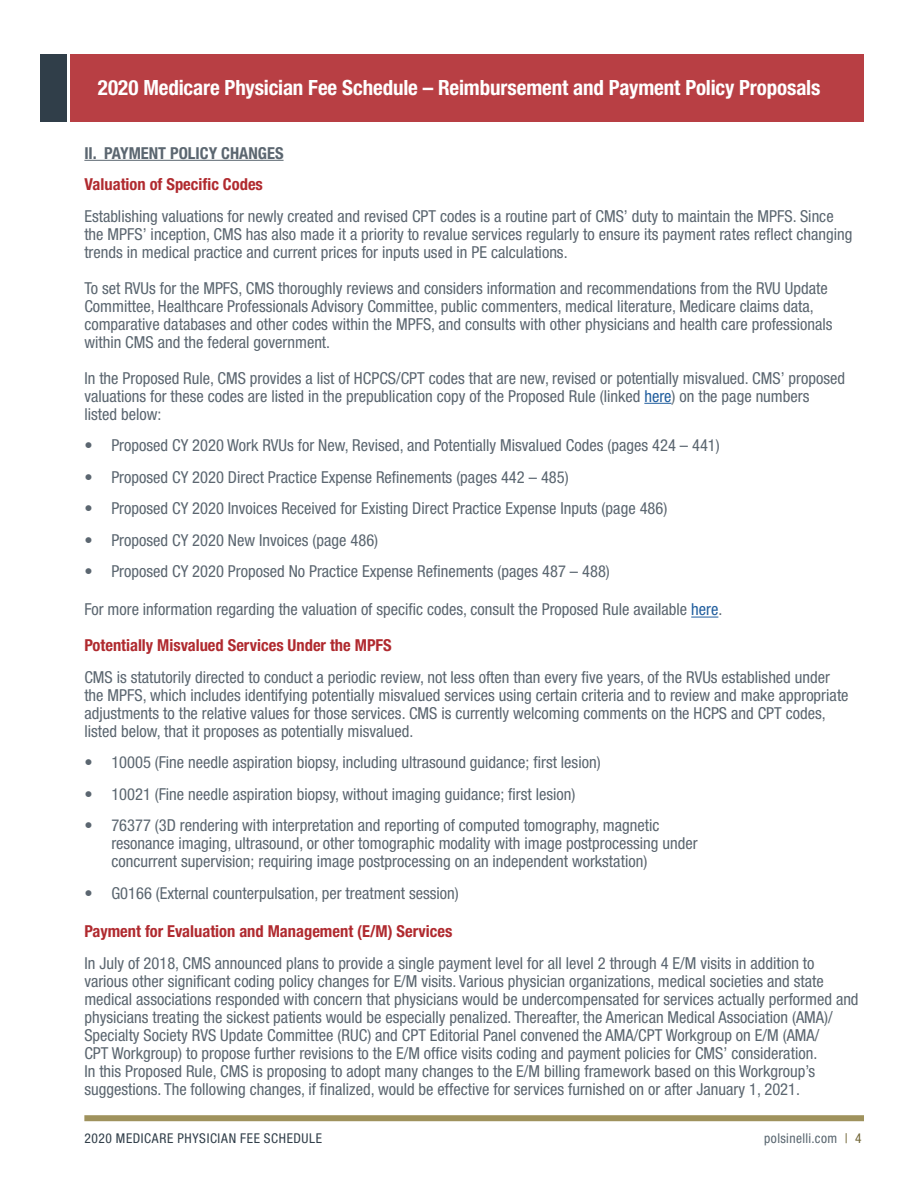
<style>
.page{position:relative;width:918px;height:1188px;background:#fff}
.page>*{position:absolute;margin:0;border:0;box-sizing:border-box;transform-origin:0 0}
.t1{font:700 condensed 21px "Helvetica Neue LT Std";letter-spacing:-.005em;color:#fff}
.t2{font:condensed 16.5px/18px "Helvetica Neue LT Std";color:#5b6670}
.t3{font:700 condensed 16.5px "Helvetica Neue LT Std";color:#b02a2f}
.t4{font:700 condensed 16.5px "Helvetica Neue LT Std";color:#5b6670}
.t5{font:condensed 13.5px "Helvetica Neue LT Std";letter-spacing:.045em;color:#303e49}
.t6{font:condensed 13.5px "Helvetica Neue LT Std";letter-spacing:.025em;color:#596670}
.s1{color:#215e9e}
.s2{font-weight:700;color:#b02a2f}
.s3{color:#726637}
</style>
<div class="page">
<hr style="left:84px;top:160px;width:200px;height:1px;background:#5b6670">
<svg style="left:644px;top:403px;width:28px;height:1px"></svg>
<svg style="left:691px;top:617px;width:27px;height:1px"></svg>
<div style="left:84px;top:1115px;width:780px;height:6px;background:#9f925d"></div>
<div style="left:71px;top:54px;width:793px;height:68px;background:#b83f44"></div>
<div style="left:40px;top:54px;width:28px;height:68px;background:#303e49"></div>
<p class="t1" style="left:98px;top:75px;width:724px">2020 Medicare Physician Fee Schedule – Reimbursement and Payment Policy Proposals</p>
<p class="t4" style="left:84px;top:143px;width:201px">II. PAYMENT POLICY CHANGES</p>
<p class="t3" style="left:84px;top:174px;width:180px">Valuation of Specific Codes</p>
<p class="t2" style="left:84px;top:207px;width:769px">Establishing valuations for newly created and revised CPT codes is a routine part of CMS’ duty to maintain the MPFS. Since the MPFS’ inception, CMS has also made it a priority to revalue services regularly to ensure its payment rates reflect changing trends in medical practice and current prices for inputs used in PE calculations.</p>
<p class="t2" style="left:84px;top:279px;width:750px">To set RVUs for the MPFS, CMS thoroughly reviews and considers information and recommendations from the RVU Update Committee, Healthcare Professionals Advisory Committee, public commenters, medical literature, Medicare claims data, comparative databases and other codes within the MPFS, and consults with other physicians and health care professionals within CMS and the federal government.</p>
<p class="t2" style="left:84px;top:369px;width:762px">In the Proposed Rule, CMS provides a list of HCPCS/CPT codes that are new, revised or potentially misvalued. CMS’ proposed valuations for these codes are listed in the prepublication copy of the Proposed Rule (linked <span class="s1">here</span>) on the page numbers listed below:</p>
<p class="t2" style="left:84px;top:436px;width:637px">• Proposed CY 2020 Work RVUs for New, Revised, and Potentially Misvalued Codes (pages 424 – 441)</p>
<p class="t2" style="left:84px;top:468px;width:486px">• Proposed CY 2020 Direct Practice Expense Refinements (pages 442 – 485)</p>
<p class="t2" style="left:84px;top:499px;width:585px">• Proposed CY 2020 Invoices Received for Existing Direct Practice Expense Inputs (page 486)</p>
<p class="t2" style="left:84px;top:531px;width:295px">• Proposed CY 2020 New Invoices (page 486)</p>
<p class="t2" style="left:84px;top:562px;width:527px">• Proposed CY 2020 Proposed No Practice Expense Refinements (pages 487 – 488)</p>
<p class="t2" style="left:84px;top:591px;width:639px;line-height:36px">For more information regarding the valuation of specific codes, consult the Proposed Rule available <span class="s1">here</span>.<br><span class="s2">Potentially Misvalued Services Under the MPFS</span></p>
<p class="t2" style="left:84px;top:668px;width:766px">CMS is statutorily directed to conduct a periodic review, not less often than every five years, of the RVUs established under the MPFS, which includes identifying potentially misvalued services using certain criteria and to review and make appropriate adjustments to the relative values for those services. CMS is currently welcoming comments on the HCPS and CPT codes, listed below, that it proposes as potentially misvalued.</p>
<p class="t2" style="left:84px;top:753px;width:518px">• 10005 (Fine needle aspiration biopsy, including ultrasound guidance; first lesion)</p>
<p class="t2" style="left:84px;top:785px;width:493px">• 10021 (Fine needle aspiration biopsy, without imaging guidance; first lesion)</p>
<p class="t2" style="left:111px;top:816px;width:588px;text-indent:-27px">• 76377 (3D rendering with interpretation and reporting of computed tomography, magnetic resonance imaging, ultrasound, or other tomographic modality with image postprocessing under concurrent supervision; requiring image postprocessing on an independent workstation)</p>
<p class="t2" style="left:84px;top:884px;width:376px">• G0166 (External counterpulsation, per treatment session)</p>
<p class="t3" style="left:84px;top:921px;width:370px">Payment for Evaluation and Management (E/M) Services</p>
<p class="t2" style="left:84px;top:954px;width:776px">In July of 2018, CMS announced plans to provide a single payment level for all level 2 through 4 E/M visits in addition to various other significant coding policy changes for E/M visits. Various physician organizations, medical societies and state medical associations responded with concern that physicians would be undercompensated for services actually performed and physicians treating the sickest patients would be especially penalized. Thereafter, the American Medical Association (AMA)/ Specialty Society RVS Update Committee (RUC) and CPT Editorial Panel convened the AMA/CPT Workgroup on E/M (AMA/<br>CPT Workgroup) to propose further revisions to the E/M office visits coding and payment policies for CMS’ consideration.<br>In this Proposed Rule, CMS is proposing to adopt many changes to the E/M billing framework based on this Workgroup’s suggestions. The following changes, if finalized, would be effective for services furnished on or after January 1, 2021.</p>
<p class="t5" style="left:84px;top:1130px;width:239px">2020 MEDICARE PHYSICIAN FEE SCHEDULE</p>
<p class="t6" style="left:764px;top:1130px;width:99px">polsinelli.com <span class="s3">| 4</span></p>
</div>
